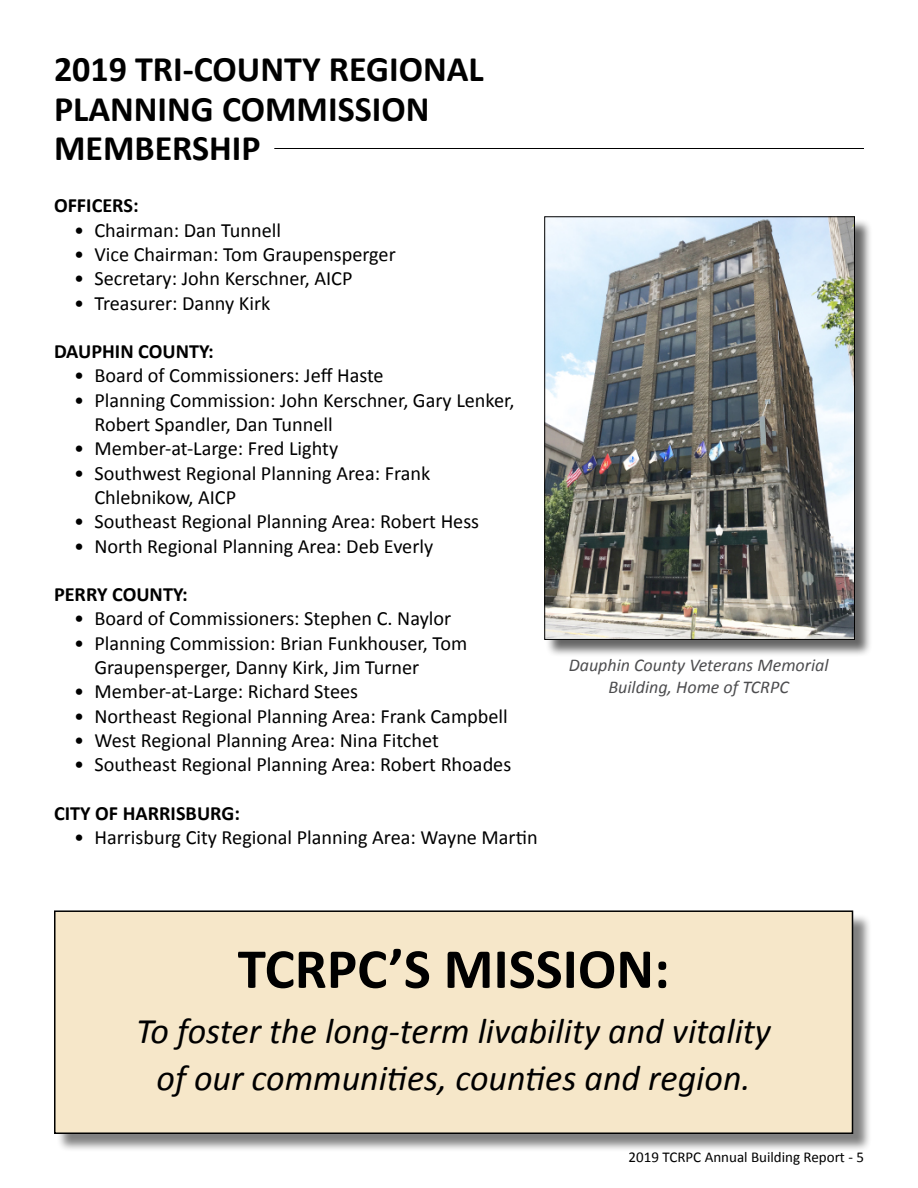
<style>
.page{position:relative;width:918px;height:1188px;background:#fff}
.page>*{position:absolute;margin:0;border:0;box-sizing:border-box;transform-origin:0 0}
.t1{font:700 57px "Calibri";color:#000}
.t2{font:italic 36px/46.5px "Calibri";color:#000;text-align:center}
.t3{font:700 36px/39.6px "Calibri";color:#000}
.t4{font:20.25px/24.3px "Calibri";color:#000}
.t5{font:700 20.25px "Calibri";color:#000}
.t6{font:italic 18px/21.6px "Calibri";color:#4d4d4f;text-align:center}
.t7{font:15px "Calibri";color:#000}
</style>
<div class="page">
<div style="left:56px;top:913px;width:816px;height:240px;background:#000;opacity:.5"></div>
<div style="left:55px;top:911px;width:797px;height:222px;background:#f6e7c9"></div>
<div style="left:54px;top:910px;width:799px;height:224px;border:2px solid #000"></div>
<hr style="left:274px;top:148px;width:590px;height:1px;background:#000">
<div style="left:546px;top:218px;width:327px;height:439px;background:#000;opacity:.6"></div>
<img style="left:546px;top:218px;width:307px;height:420px">
<div style="left:544px;top:216px;width:311px;height:424px;border:1px solid #000"></div>
<h2 class="t3" style="left:54px;top:49px;width:431px">2019 TRI-COUNTY REGIONAL<br>PLANNING COMMISSION<br>MEMBERSHIP</h2>
<p class="t5" style="left:54px;top:193px;width:86px">OFFICERS:</p>
<p class="t4" style="left:74px;top:218px;width:208px">• Chairman: Dan Tunnell</p>
<p class="t4" style="left:74px;top:242px;width:323px">• Vice Chairman: Tom Graupensperger</p>
<p class="t4" style="left:74px;top:266px;width:280px">• Secretary: John Kerschner, AICP</p>
<p class="t4" style="left:74px;top:291px;width:198px">• Treasurer: Danny Kirk</p>
<p class="t5" style="left:54px;top:338px;width:161px">DAUPHIN COUNTY:</p>
<p class="t4" style="left:74px;top:364px;width:311px">• Board of Commissioners: Jeff Haste</p>
<p class="t4" style="left:94px;top:388px;width:422px;text-indent:-20px">• Planning Commission: John Kerschner, Gary Lenker,<br>Robert Spandler, Dan Tunnell</p>
<p class="t4" style="left:74px;top:437px;width:265px">• Member-at-Large: Fred Lighty</p>
<p class="t4" style="left:94px;top:461px;width:337px;text-indent:-20px">• Southwest Regional Planning Area: Frank<br>Chlebnikow, AICP</p>
<p class="t4" style="left:74px;top:509px;width:406px">• Southeast Regional Planning Area: Robert Hess</p>
<p class="t4" style="left:74px;top:534px;width:361px">• North Regional Planning Area: Deb Everly</p>
<p class="t5" style="left:54px;top:581px;width:135px">PERRY COUNTY:</p>
<p class="t4" style="left:74px;top:607px;width:379px">• Board of Commissioners: Stephen C. Naylor</p>
<p class="t4" style="left:94px;top:631px;width:375px;text-indent:-20px">• Planning Commission: Brian Funkhouser, Tom<br>Graupensperger, Danny Kirk, Jim Turner</p>
<p class="t4" style="left:74px;top:680px;width:286px">• Member-at-Large: Richard Stees</p>
<p class="t4" style="left:74px;top:704px;width:435px">• Northeast Regional Planning Area: Frank Campbell</p>
<p class="t4" style="left:74px;top:728px;width:366px">• West Regional Planning Area: Nina Fitchet</p>
<p class="t4" style="left:74px;top:752px;width:439px">• Southeast Regional Planning Area: Robert Rhoades</p>
<p class="t5" style="left:54px;top:800px;width:187px">CITY OF HARRISBURG:</p>
<p class="t4" style="left:74px;top:825px;width:465px">• Harrisburg City Regional Planning Area: Wayne Martin</p>
<p class="t6" style="left:569px;top:654px;width:261px">Dauphin County Veterans Memorial<br>Building, Home of TCRPC</p>
<h1 class="t1" style="left:238px;top:932px;width:434px">TCRPC’S MISSION:</h1>
<h2 class="t2" style="left:136px;top:1007px;width:636px">To foster the long-term livability and vitality of our communities, counties and region.</h2>
<p class="t7" style="left:629px;top:1148px;width:237px">2019 TCRPC Annual Building Report - 5</p>
</div>
